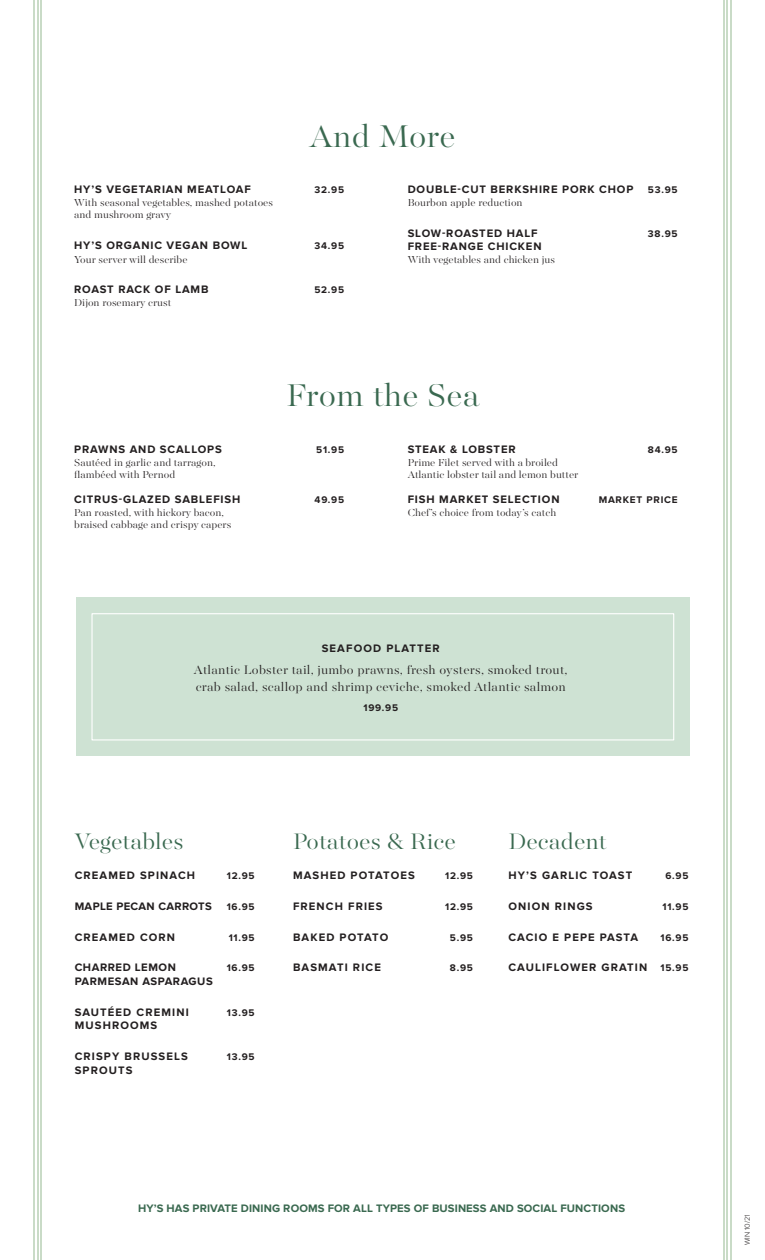
<style>
.page{position:relative;width:765px;height:1260px;background:#fff}
.page>*{position:absolute;margin:0;border:0;box-sizing:border-box;transform-origin:0 0}
._2a__Category{font:300 35px "Majesti Banner";letter-spacing:.005em;color:#3a6950}
._3bb__Menu_item_name{font:300 25px "Majesti Banner";color:#3a6950}
._3d__Menu_item_Descr{font:300 13.75px/16.5px "Majesti Banner";letter-spacing:.015em;color:#231f20}
._3c__Menu_item_descr{font:300 11.25px/12.5px "Majesti Banner";color:#231f20}
._3b__Menu_item_name{font:700 11.25px "Proxima Nova";letter-spacing:.075em;color:#231f20}
._3bb__Menu_item_name-2{font:700 11.25px "Proxima Nova";letter-spacing:.1em;color:#231f20}
._3b__Menu_item_name-2{font:700 11.25px "Proxima Nova";letter-spacing:.01em;color:#3a6950}
._3bb__Menu_item_name-3{font:700 11.25px "Proxima Nova";letter-spacing:.05em;color:#231f20}
._3d__Menu_item_Descr-2{font:300 11.25px "Majesti Banner";color:#231f20}
._3b__Menu_item_name-3{font:300 11.25px "Majesti Banner";color:#231f20}
._3bb__Menu_item_name-4{font:700 11.25px "Proxima Nova";letter-spacing:.03em;color:#231f20}
._3b__Menu_item_name-4{font:700 11.25px "Proxima Nova";letter-spacing:.1em;color:#231f20}
._3bb__Menu_item_name-5{font:700 10px "Proxima Nova";letter-spacing:.075em;color:#231f20}
._3b__Menu_item_name-5{font:700 10px "Proxima Nova";letter-spacing:.075em;color:#231f20}
.t1{font:300 7.5px "Proxima Nova";color:#231f20}
.s1{font-size:10px}
</style>
<div class="page">
<hr style="left:723px;top:0;width:2px;height:1260px;background:#c9dbc7">
<hr style="left:727px;top:0;width:1px;height:1260px;background:#c9dbc7">
<hr style="left:730px;top:0;width:1px;height:1260px;background:#c9dbc7">
<hr style="left:34px;top:0;width:1px;height:1260px;background:#c9dbc7">
<hr style="left:37px;top:0;width:1px;height:1260px;background:#c9dbc7">
<hr style="left:41px;top:0;width:1px;height:1260px;background:#c9dbc7">
<div style="left:76px;top:598px;width:613px;height:158px;background:#cee2d3"></div>
<div style="left:91px;top:613px;width:583px;height:127px;border:1px solid #fff"></div>
<p class="_2a__Category" style="left:310px;top:113px;width:147px">And More</p>
<p class="_3b__Menu_item_name" style="left:74px;top:183px;width:178px">HY’S VEGETARIAN MEATLOAF</p>
<p class="_3b__Menu_item_name-5" style="left:315px;top:184px;width:31px">32.95</p>
<p class="_3c__Menu_item_descr" style="left:74px;top:197px;width:200px">With seasonal vegetables, mashed potatoes and mushroom gravy</p>
<p class="_3b__Menu_item_name" style="left:74px;top:239px;width:175px">HY’S ORGANIC VEGAN BOWL</p>
<p class="_3b__Menu_item_name-5" style="left:315px;top:240px;width:31px">34.95</p>
<p class="_3b__Menu_item_name-3" style="left:74px;top:252px;width:115px">Your server will describe</p>
<p class="_3b__Menu_item_name" style="left:74px;top:283px;width:136px">ROAST RACK OF LAMB</p>
<p class="_3b__Menu_item_name-5" style="left:314px;top:284px;width:31px">52.95</p>
<p class="_3c__Menu_item_descr" style="left:74px;top:297px;width:99px">Dijon rosemary crust</p>
<p class="_3b__Menu_item_name" style="left:408px;top:183px;width:227px">DOUBLE-CUT BERKSHIRE PORK CHOP</p>
<p class="_3b__Menu_item_name-5" style="left:648px;top:184px;width:31px">53.95</p>
<p class="_3c__Menu_item_descr" style="left:408px;top:197px;width:116px">Bourbon apple reduction</p>
<p class="_3b__Menu_item_name" style="left:408px;top:226px;width:131px">SLOW-ROASTED HALF</p>
<p class="_3b__Menu_item_name-5" style="left:648px;top:227px;width:31px">38.95</p>
<p class="_3b__Menu_item_name" style="left:408px;top:240px;width:135px">FREE-RANGE CHICKEN</p>
<p class="_3c__Menu_item_descr" style="left:408px;top:254px;width:149px">With vegetables and chicken jus</p>
<p class="_2a__Category" style="left:286px;top:372px;width:195px">From the Sea</p>
<p class="_3b__Menu_item_name" style="left:74px;top:443px;width:149px">PRAWNS AND SCALLOPS</p>
<p class="_3b__Menu_item_name-5" style="left:316px;top:444px;width:29px">51.95</p>
<p class="_3c__Menu_item_descr" style="left:74px;top:457px;width:143px">Sautéed in garlic and tarragon, flambéed with Pernod</p>
<p class="_3b__Menu_item_name" style="left:74px;top:493px;width:168px">CITRUS-GLAZED SABLEFISH</p>
<p class="_3b__Menu_item_name-5" style="left:315px;top:494px;width:31px">49.95</p>
<p class="_3c__Menu_item_descr" style="left:74px;top:507px;width:159px">Pan roasted, with hickory bacon, braised cabbage and crispy capers</p>
<p class="_3b__Menu_item_name" style="left:408px;top:443px;width:109px">STEAK &amp; LOBSTER</p>
<p class="_3b__Menu_item_name-5" style="left:648px;top:444px;width:31px">84.95</p>
<p class="_3c__Menu_item_descr" style="left:408px;top:457px;width:172px">Prime Filet served with a broiled<br>Atlantic lobster tail and lemon butter</p>
<p class="_3b__Menu_item_name" style="left:408px;top:493px;width:153px">FISH MARKET SELECTION</p>
<p class="_3b__Menu_item_name-5" style="left:599px;top:494px;width:80px">MARKET PRICE</p>
<p class="_3d__Menu_item_Descr-2" style="left:408px;top:505px;width:150px">Chef’s choice from today’s catch</p>
<p class="_3b__Menu_item_name-4" style="left:322px;top:642px;width:120px">SEAFOOD PLATTER</p>
<p class="_3d__Menu_item_Descr" style="left:194px;top:663px;width:375px">Atlantic Lobster tail, jumbo prawns, fresh oysters, smoked trout, crab salad, scallop and shrimp ceviche, smoked Atlantic salmon</p>
<p class="_3b__Menu_item_name-5" style="left:363px;top:702px;width:36px">199.95</p>
<p class="_3bb__Menu_item_name" style="left:75px;top:825px;width:110px">Vegetables</p>
<p class="_3bb__Menu_item_name-2" style="left:75px;top:869px;width:122px">CREAMED SPINACH</p>
<p class="_3bb__Menu_item_name-5" style="left:227px;top:870px;width:29px">12.95</p>
<p class="_3bb__Menu_item_name-4" style="left:75px;top:900px;width:139px">MAPLE PECAN CARROTS</p>
<p class="_3bb__Menu_item_name-5" style="left:227px;top:901px;width:29px">16.95</p>
<p class="_3bb__Menu_item_name-2" style="left:75px;top:930px;width:102px">CREAMED CORN</p>
<p class="_3bb__Menu_item_name-5" style="left:229px;top:931px;width:28px">11.95</p>
<p class="_3bb__Menu_item_name-3" style="left:75px;top:961px;width:103px">CHARRED LEMON</p>
<p class="_3bb__Menu_item_name-5" style="left:227px;top:962px;width:29px">16.95</p>
<p class="_3bb__Menu_item_name-3" style="left:75px;top:975px;width:140px">PARMESAN ASPARAGUS</p>
<p class="_3bb__Menu_item_name-2" style="left:75px;top:1005px;width:116px">SAUTÉED CREMINI</p>
<p class="_3bb__Menu_item_name-5" style="left:227px;top:1006px;width:29px">13.95</p>
<p class="_3bb__Menu_item_name-2" style="left:75px;top:1019px;width:84px">MUSHROOMS</p>
<p class="_3bb__Menu_item_name-2" style="left:75px;top:1050px;width:115px">CRISPY BRUSSELS</p>
<p class="_3bb__Menu_item_name-5" style="left:227px;top:1051px;width:29px">13.95</p>
<p class="_3bb__Menu_item_name-2" style="left:75px;top:1063px;width:59px">SPROUTS</p>
<p class="_3bb__Menu_item_name" style="left:293px;top:825px;width:164px">Potatoes &amp; Rice</p>
<p class="_3bb__Menu_item_name-2" style="left:293px;top:869px;width:123px">MASHED POTATOES</p>
<p class="_3bb__Menu_item_name-5" style="left:445px;top:870px;width:29px">12.95</p>
<p class="_3bb__Menu_item_name-2" style="left:293px;top:900px;width:91px">FRENCH FRIES</p>
<p class="_3bb__Menu_item_name-5" style="left:445px;top:901px;width:29px">12.95</p>
<p class="_3bb__Menu_item_name-2" style="left:293px;top:930px;width:97px">BAKED POTATO</p>
<p class="_3bb__Menu_item_name-5" style="left:450px;top:931px;width:25px">5.95</p>
<p class="_3bb__Menu_item_name-2" style="left:293px;top:961px;width:89px">BASMATI RICE</p>
<p class="_3bb__Menu_item_name-5" style="left:450px;top:962px;width:25px">8.95</p>
<p class="_3bb__Menu_item_name" style="left:508px;top:825px;width:100px">Decadent</p>
<p class="_3bb__Menu_item_name-2" style="left:508px;top:869px;width:125px">HY’S GARLIC TOAST</p>
<p class="_3bb__Menu_item_name-5" style="left:665px;top:870px;width:25px">6.95</p>
<p class="_3bb__Menu_item_name-2" style="left:508px;top:900px;width:86px">ONION RINGS</p>
<p class="_3bb__Menu_item_name-5" style="left:662px;top:901px;width:28px">11.95</p>
<p class="_3bb__Menu_item_name-2" style="left:508px;top:930px;width:131px">CACIO E PEPE PASTA</p>
<p class="_3bb__Menu_item_name-5" style="left:661px;top:931px;width:29px">16.95</p>
<p class="_3bb__Menu_item_name-2" style="left:508px;top:961px;width:182px">CAULIFLOWER GRATIN <span class="s1">15.95</span></p>
<p class="_3b__Menu_item_name-2" style="left:138px;top:1202px;width:489px">HY’S HAS PRIVATE DINING ROOMS FOR ALL TYPES OF BUSINESS AND SOCIAL FUNCTIONS</p>
<p class="t1" style="left:744px;top:1245px;width:33px;rotate:-90deg">WIN 10/21</p>
</div>
